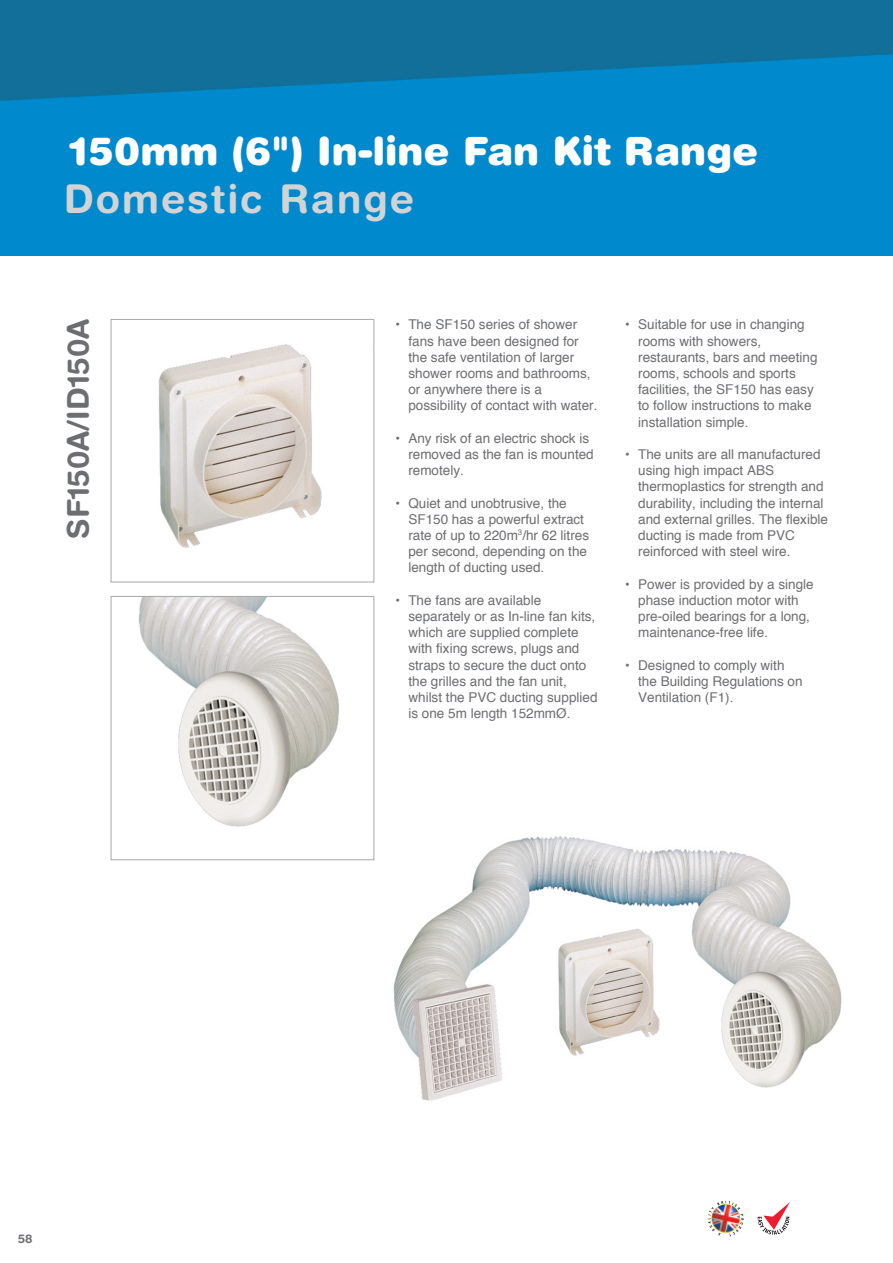
<style>
.page{position:relative;width:893px;height:1263px;background:#fff}
.page>*{position:absolute;margin:0;border:0;box-sizing:border-box;transform-origin:0 0}
.t1{font:700 39.75px "Helvetica Rounded";letter-spacing:.05em;color:#d1d3d4}
.t2{font:900 39px "Helvetica Rounded";color:#fff}
.t3{font:700 30px "Helvetica Rounded";color:#6d6e71}
.t4{font:13.5px/16.2px "Helvetica";color:#6d6e71}
.t5{font:700 12px "Helvetica Rounded";color:#6d6e71}
</style>
<div class="page">
<svg style="left:708px;top:1201px;width:36px;height:35px"></svg>
<img style="left:710px;top:1204px;width:31px;height:30px">
<svg style="left:758px;top:1202px;width:32px;height:33px"></svg>
<img style="left:0;top:0;width:893px;height:255px">
<img style="left:393px;top:836px;width:449px;height:265px">
<img style="left:158px;top:344px;width:164px;height:204px">
<div style="left:111px;top:319px;width:263px;height:263px;border:1px solid #a7a9ac"></div>
<img style="left:139px;top:598px;width:200px;height:229px">
<div style="left:111px;top:596px;width:263px;height:264px;border:1px solid #a7a9ac"></div>
<h2 class="t2" style="left:68px;top:126px;width:691px">150mm (6") In-line Fan Kit Range</h2>
<h1 class="t1" style="left:64px;top:175px;width:352px">Domestic Range</h1>
<h3 class="t3" style="left:60px;top:538px;width:221px;rotate:-90deg">SF150A/ID150A</h3>
<p class="t4" style="left:408px;top:316px;width:191px;text-indent:-13px">• The SF150 series of shower fans have been designed for the safe ventilation of larger shower rooms and bathrooms, or anywhere there is a possibility of contact with water.</p>
<p class="t4" style="left:408px;top:430px;width:187px;text-indent:-13px">• Any risk of an electric shock is removed as the fan is mounted remotely.</p>
<p class="t4" style="left:408px;top:494px;width:182px;text-indent:-13px">• Quiet and unobtrusive, the<br>SF150 has a powerful extract rate of up to 220m<sup>3</sup>/hr 62 litres per second, depending on the length of ducting used.</p>
<p class="t4" style="left:408px;top:592px;width:191px;text-indent:-13px">• The fans are available separately or as In-line fan kits, which are supplied complete with fixing screws, plugs and straps to secure the duct onto the grilles and the fan unit, whilst the PVC ducting supplied is one 5m length 152mmØ.</p>
<p class="t4" style="left:638px;top:316px;width:181px;text-indent:-13px">• Suitable for use in changing rooms with showers, restaurants, bars and meeting rooms, schools and sports facilities, the SF150 has easy to follow instructions to make installation simple.</p>
<p class="t4" style="left:638px;top:446px;width:191px;text-indent:-13px">• The units are all manufactured using high impact ABS thermoplastics for strength and durability, including the internal and external grilles. The flexible ducting is made from PVC reinforced with steel wire.</p>
<p class="t4" style="left:638px;top:575px;width:177px;text-indent:-13px">• Power is provided by a single phase induction motor with pre-oiled bearings for a long, maintenance-free life.</p>
<p class="t4" style="left:638px;top:656px;width:166px;text-indent:-13px">• Designed to comply with the Building Regulations on<br>Ventilation (F1).</p>
<p class="t5" style="left:18px;top:1231px;width:16px">58</p>
</div>
